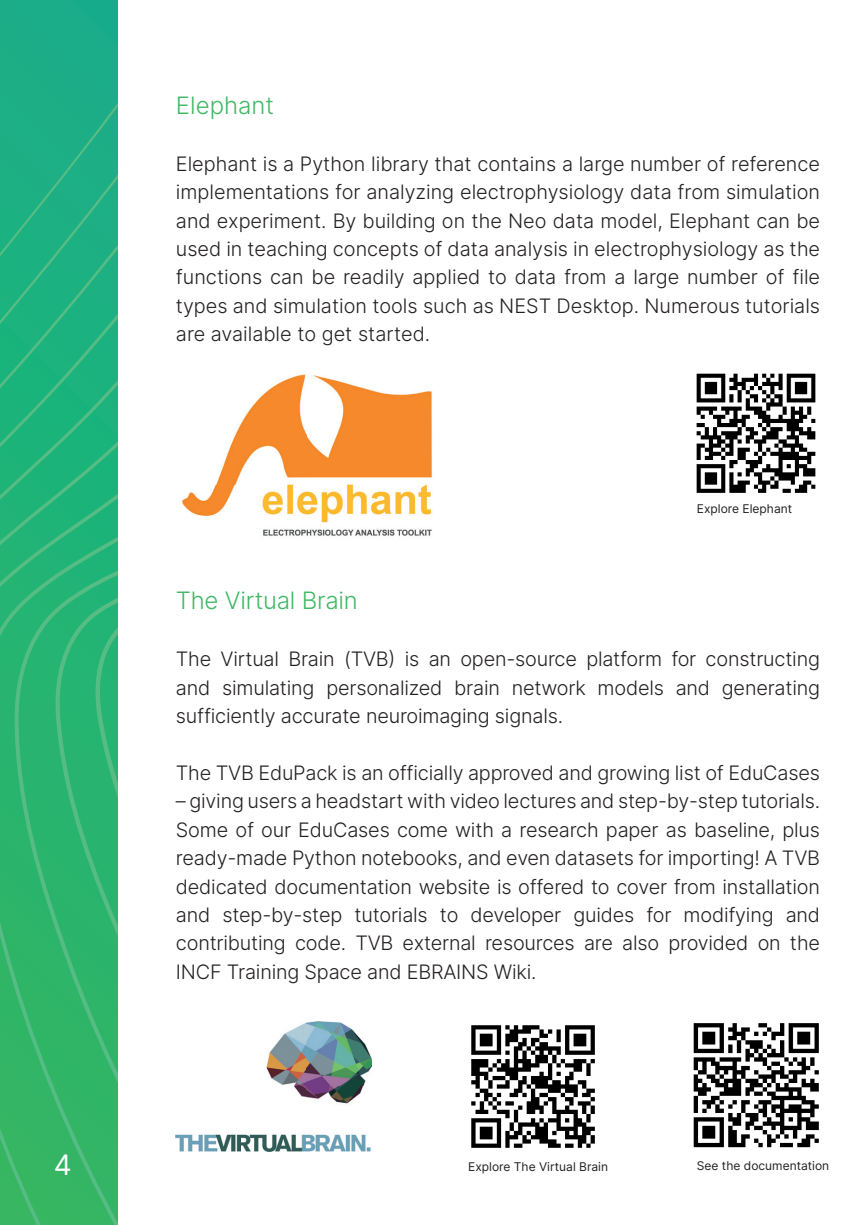
<style>
.page{position:relative;width:857px;height:1225px;background:#fff}
.page>*{position:absolute;margin:0;border:0;box-sizing:border-box;transform-origin:0 0}
.t1{font:28px "Inter V";color:#fff}
.t2{font:300 24px "Inter";letter-spacing:-.01em;color:#40b865}
.t3{font:300 19.8px/28.4px "Inter";letter-spacing:-.01em;color:#231f20;text-align:justify}
.t4{font:12px "Inter V";color:#231f20}
</style>
<div class="page">
<svg style="left:0;top:0;width:117px;height:1225px;background:#24b179"></svg>
<svg style="left:16px;top:58px;width:101px;height:1167px;background:#27b376"></svg>
<svg style="left:51px;top:145px;width:66px;height:1076px;background:#28b375"></svg>
<svg style="left:90px;top:229px;width:27px;height:964px;background:#29b474"></svg>
<img style="left:182px;top:374px;width:250px;height:162px">
<img style="left:696px;top:373px;width:120px;height:120px">
<img style="left:176px;top:1021px;width:195px;height:130px">
<img style="left:471px;top:1025px;width:124px;height:123px">
<img style="left:693px;top:1023px;width:126px;height:125px">
<p class="t2" style="left:176px;top:88px;width:99px">Elephant</p>
<p class="t3" style="left:176px;top:149px;width:645px">Elephant is a Python library that contains a large number of reference implementations for analyzing electrophysiology data from simulation and experiment. By building on the Neo data model, Elephant can be used in teaching concepts of data analysis in electrophysiology as the functions can be readily applied to data from a large number of file types and simulation tools such as NEST Desktop. Numerous tutorials are available to get started.</p>
<p class="t2" style="left:176px;top:583px;width:183px">The Virtual Brain</p>
<p class="t4" style="left:696px;top:500px;width:97px">Explore Elephant</p>
<p class="t3" style="left:176px;top:644px;width:645px">The Virtual Brain (TVB) is an open-source platform for constructing and simulating personalized brain network models and generating sufficiently accurate neuroimaging signals.</p>
<p class="t3" style="left:176px;top:758px;width:645px">The TVB EduPack is an officially approved and growing list of EduCases</p>
<p class="t3" style="left:176px;top:786px;width:645px">– giving users a headstart with video lectures and step-by-step tutorials.<br>Some of our EduCases come with a research paper as baseline, plus ready-made Python notebooks, and even datasets for importing! A TVB dedicated documentation website is offered to cover from installation and step-by-step tutorials to developer guides for modifying and contributing code. TVB external resources are also provided on the INCF Training Space and EBRAINS Wiki.</p>
<h1 class="t1" style="left:54px;top:1144px;width:19px">4</h1>
<p class="t4" style="left:468px;top:1157px;width:141px">Explore The Virtual Brain</p>
<p class="t4" style="left:696px;top:1157px;width:134px">See the documentation</p>
</div>
